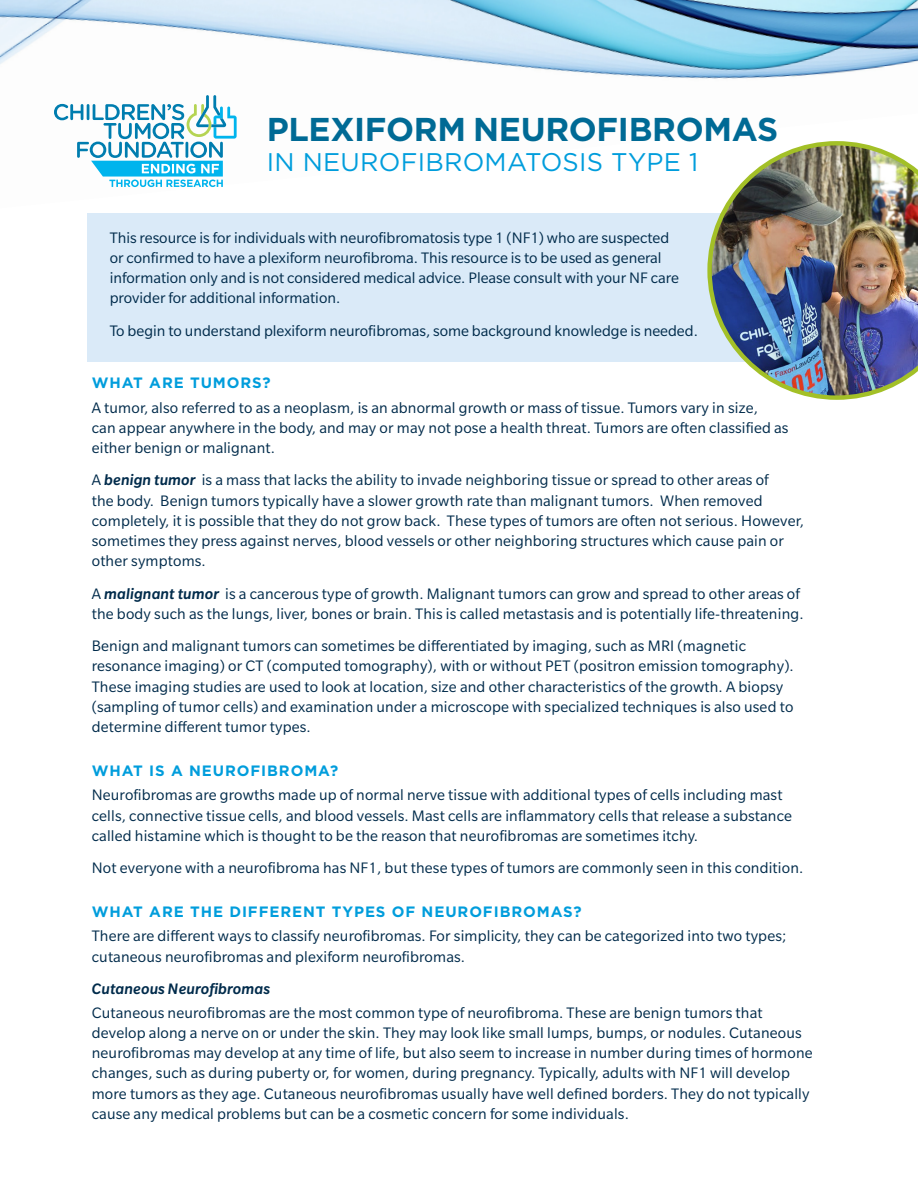
<style>
.page{position:relative;width:918px;height:1188px;background:#fff}
.page>*{position:absolute;margin:0;border:0;box-sizing:border-box;transform-origin:0 0}
.Subhead_1{font:700 33px "Gotham";letter-spacing:-.01em;color:#006a95}
.Subhead_1-2{font:25.5px "Gotham";letter-spacing:.01em;color:#009ddc}
.Body{font:16.5px/20.2px "Slate Pro";letter-spacing:.01em;color:#002b4b}
.Body-2{font:italic 500 16.5px "Slate Pro";letter-spacing:.01em;color:#002b4b}
.t1{font:700 15px "Gotham";letter-spacing:.06em;color:#009ddc}
.s1{font-weight:500;font-style:italic}
</style>
<div class="page">
<div style="left:87px;top:213px;width:736px;height:149px;background:#daeaf8"></div>
<img style="left:0;top:0;width:918px;height:188px">
<svg style="left:54px;top:95px;width:183px;height:92px"></svg>
<img style="left:707px;top:141px;width:211px;height:259px">
<p class="Subhead_1" style="left:267px;top:110px;width:513px">PLEXIFORM NEUROFIBROMAS</p>
<p class="Subhead_1-2" style="left:267px;top:148px;width:433px">IN NEUROFIBROMATOSIS TYPE 1</p>
<p class="Body" style="left:110px;top:227px;width:571px">This resource is for individuals with neurofibromatosis type 1 (NF1) who are suspected or confirmed to have a plexiform neurofibroma. This resource is to be used as general information only and is not considered medical advice. Please consult with your NF care provider for additional information.</p>
<p class="Body" style="left:110px;top:320px;width:590px">To begin to understand plexiform neurofibromas, some background knowledge is needed.</p>
<h2 class="t1" style="left:92px;top:374px;width:180px">WHAT ARE TUMORS?</h2>
<p class="Body" style="left:92px;top:397px;width:698px">A tumor, also referred to as a neoplasm, is an abnormal growth or mass of tissue. Tumors vary in size,<br>can appear anywhere in the body, and may or may not pose a health threat. Tumors are often classified as either benign or malignant.</p>
<p class="Body" style="left:92px;top:470px;width:714px">A <span class="s1">benign tumor</span> is a mass that lacks the ability to invade neighboring tissue or spread to other areas of<br>the body. Benign tumors typically have a slower growth rate than malignant tumors. When removed completely, it is possible that they do not grow back. These types of tumors are often not serious. However, sometimes they press against nerves, blood vessels or other neighboring structures which cause pain or other symptoms.</p>
<p class="Body" style="left:92px;top:583px;width:713px">A <span class="s1">malignant tumor</span> is a cancerous type of growth. Malignant tumors can grow and spread to other areas of the body such as the lungs, liver, bones or brain. This is called metastasis and is potentially life-threatening.</p>
<p class="Body" style="left:92px;top:636px;width:704px">Benign and malignant tumors can sometimes be differentiated by imaging, such as MRI (magnetic resonance imaging) or CT (computed tomography), with or without PET (positron emission tomography).<br>These imaging studies are used to look at location, size and other characteristics of the growth. A biopsy (sampling of tumor cells) and examination under a microscope with specialized techniques is also used to determine different tumor types.</p>
<h2 class="t1" style="left:92px;top:762px;width:248px">WHAT IS A NEUROFIBROMA?</h2>
<p class="Body" style="left:92px;top:785px;width:702px">Neurofibromas are growths made up of normal nerve tissue with additional types of cells including mast cells, connective tissue cells, and blood vessels. Mast cells are inflammatory cells that release a substance called histamine which is thought to be the reason that neurofibromas are sometimes itchy.</p>
<p class="Body" style="left:92px;top:858px;width:713px">Not everyone with a neurofibroma has NF1, but these types of tumors are commonly seen in this condition.</p>
<h2 class="t1" style="left:92px;top:903px;width:492px">WHAT ARE THE DIFFERENT TYPES OF NEUROFIBROMAS?</h2>
<p class="Body" style="left:92px;top:926px;width:696px">There are different ways to classify neurofibromas. For simplicity, they can be categorized into two types; cutaneous neurofibromas and plexiform neurofibromas.</p>
<p class="Body-2" style="left:92px;top:980px;width:180px">Cutaneous Neurofibromas</p>
<p class="Body" style="left:92px;top:1002px;width:722px">Cutaneous neurofibromas are the most common type of neurofibroma. These are benign tumors that develop along a nerve on or under the skin. They may look like small lumps, bumps, or nodules. Cutaneous neurofibromas may develop at any time of life, but also seem to increase in number during times of hormone changes, such as during puberty or, for women, during pregnancy. Typically, adults with NF1 will develop more tumors as they age. Cutaneous neurofibromas usually have well defined borders. They do not typically cause any medical problems but can be a cosmetic concern for some individuals.</p>
</div>
